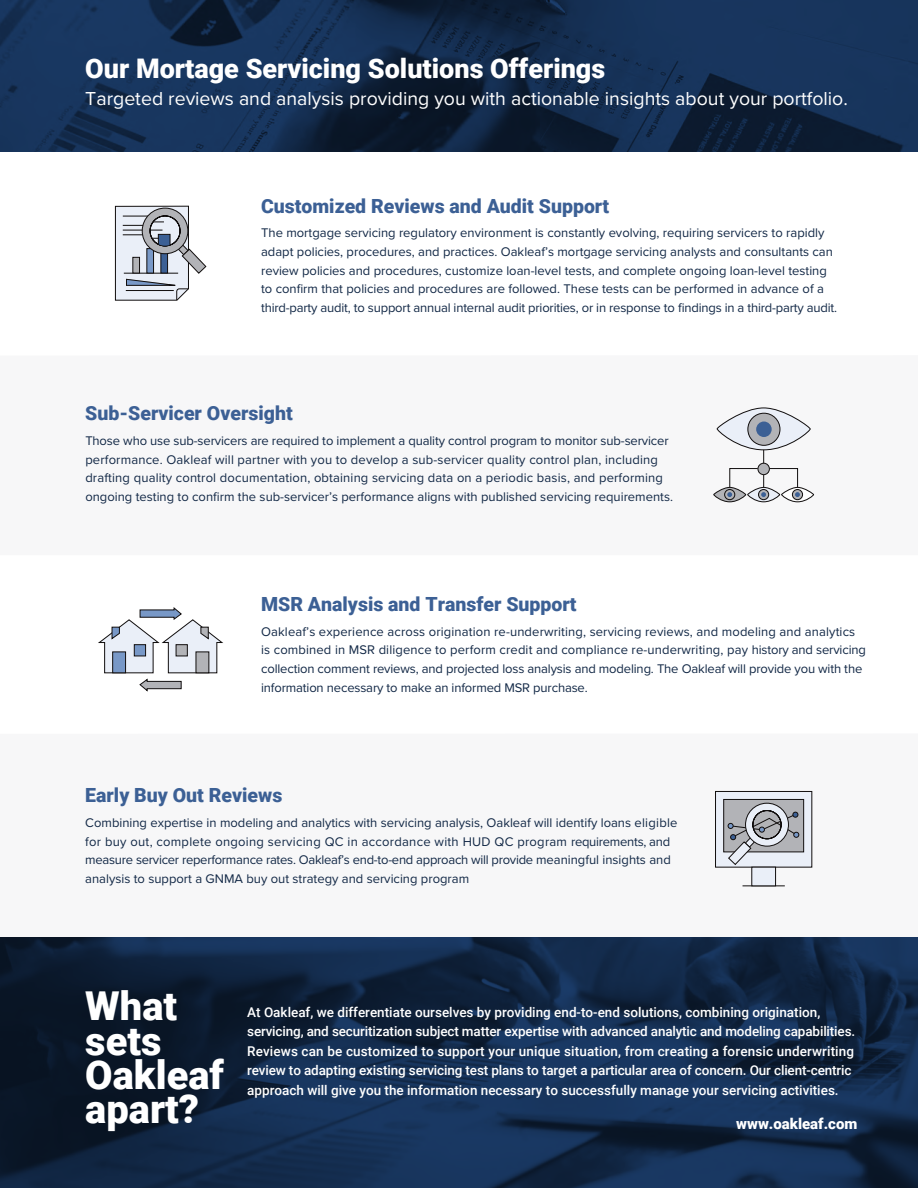
<style>
.page{position:relative;width:918px;height:1188px;background:#fff}
.page>*{position:absolute;margin:0;border:0;box-sizing:border-box;transform-origin:0 0}
.t1{font:900 39.75px/34.3px "Roboto";color:#fff}
.t2{font:900 27px "Roboto";color:#fff}
.t3{font:900 19.5px "Roboto";color:#3c6095}
.t4{font:19.5px "Proxima Nova";color:#fff}
.t5{font:900 15px "Roboto";color:#fff}
.t6{font:500 13.5px/19.5px "Roboto";color:#fff}
.t7{font:13.05px/18.8px "Proxima Nova";color:#122846}
</style>
<div class="page">
<div style="left:0;top:733px;width:918px;height:204px;background:#f7f7f8"></div>
<svg style="left:115px;top:205px;width:92px;height:96px"></svg>
<div style="left:0;top:355px;width:918px;height:200px;background:#f7f7f8"></div>
<svg style="left:713px;top:487px;width:33px;height:15px"></svg>
<div style="left:713px;top:487px;width:33px;height:15px;border:1px solid #110e0e;border-radius:50%"></div>
<svg style="left:747px;top:487px;width:33px;height:15px"></svg>
<div style="left:747px;top:487px;width:33px;height:15px;border:1px solid #110e0e;border-radius:50%"></div>
<svg style="left:781px;top:487px;width:33px;height:15px"></svg>
<div style="left:781px;top:487px;width:33px;height:15px;border:1px solid #110e0e;border-radius:50%"></div>
<div style="left:724px;top:489px;width:11px;height:11px;border:1px solid #110e0e;border-radius:50%"></div>
<div style="left:758px;top:489px;width:11px;height:11px;border:1px solid #110e0e;border-radius:50%"></div>
<div style="left:792px;top:489px;width:11px;height:11px;border:1px solid #110e0e;border-radius:50%"></div>
<svg style="left:716px;top:407px;width:95px;height:90px"></svg>
<hr style="left:743px;top:885px;width:42px;height:1px;background:#110e0e">
<div style="left:715px;top:791px;width:97px;height:77px;background:#eaeff8;border:1px solid #110e0e"></div>
<div style="left:723px;top:799px;width:81px;height:53px;background:#b2b3b7;border:1px solid #110e0e"></div>
<div style="left:751px;top:867px;width:25px;height:19px;background:#eaeff8"></div>
<svg style="left:728px;top:803px;width:71px;height:62px"></svg>
<img style="left:0;top:937px;width:918px;height:251px">
<img style="left:0;top:0;width:918px;height:151px">
<svg style="left:98px;top:607px;width:125px;height:85px"></svg>
<h2 class="t2" style="left:85px;top:50px;width:522px">Our Mortage Servicing Solutions Offerings</h2>
<h3 class="t4" style="left:85px;top:84px;width:764px">Targeted reviews and analysis providing you with actionable insights about your portfolio.</h3>
<h3 class="t3" style="left:261px;top:192px;width:349px">Customized Reviews and Audit Support</h3>
<p class="t7" style="left:261px;top:223px;width:578px">The mortgage servicing regulatory environment is constantly evolving, requiring servicers to rapidly adapt policies, procedures, and practices. Oakleaf’s mortgage servicing analysts and consultants can review policies and procedures, customize loan-level tests, and complete ongoing loan-level testing to confirm that policies and procedures are followed. These tests can be performed in advance of a third-party audit, to support annual internal audit priorities, or in response to findings in a third-party audit.</p>
<h3 class="t3" style="left:85px;top:400px;width:209px">Sub-Servicer Oversight</h3>
<p class="t7" style="left:85px;top:431px;width:589px">Those who use sub-servicers are required to implement a quality control program to monitor sub-servicer performance. Oakleaf will partner with you to develop a sub-servicer quality control plan, including drafting quality control documentation, obtaining servicing data on a periodic basis, and performing ongoing testing to confirm the sub-servicer’s performance aligns with published servicing requirements.</p>
<h3 class="t3" style="left:261px;top:591px;width:317px">MSR Analysis and Transfer Support</h3>
<p class="t7" style="left:261px;top:621px;width:606px">Oakleaf’s experience across origination re-underwriting, servicing reviews, and modeling and analytics is combined in MSR diligence to perform credit and compliance re-underwriting, pay history and servicing collection comment reviews, and projected loss analysis and modeling. The Oakleaf will provide you with the information necessary to make an informed MSR purchase.</p>
<h3 class="t3" style="left:85px;top:782px;width:199px">Early Buy Out Reviews</h3>
<p class="t7" style="left:85px;top:813px;width:594px">Combining expertise in modeling and analytics with servicing analysis, Oakleaf will identify loans eligible for buy out, complete ongoing servicing QC in accordance with HUD QC program requirements, and measure servicer reperformance rates. Oakleaf’s end-to-end approach will provide meaningful insights and analysis to support a GNMA buy out strategy and servicing program</p>
<h1 class="t1" style="left:85px;top:988px;width:140px">What sets<br>Oakleaf apart?</h1>
<p class="t6" style="left:247px;top:1002px;width:610px">At Oakleaf, we differentiate ourselves by providing end-to-end solutions, combining origination, servicing, and securitization subject matter expertise with advanced analytic and modeling capabilities.<br>Reviews can be customized to support your unique situation, from creating a forensic underwriting review to adapting existing servicing test plans to target a particular area of concern. Our client-centric approach will give you the information necessary to successfully manage your servicing activities.</p>
<p class="t5" style="left:736px;top:1113px;width:123px">www.oakleaf.com</p>
</div>
